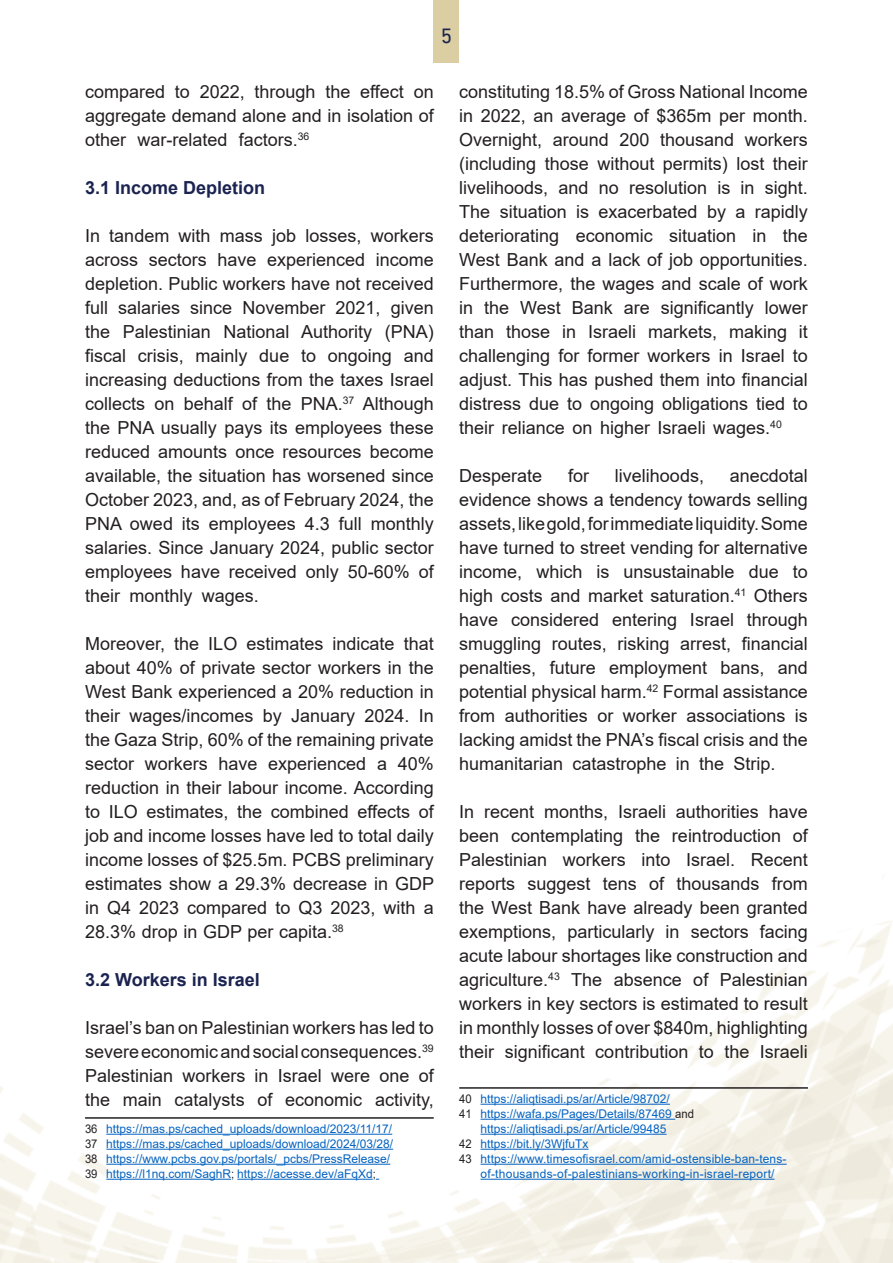
<style>
.page{position:relative;width:893px;height:1263px;background:#fff}
.page>*{position:absolute;margin:0;border:0;box-sizing:border-box;transform-origin:0 0}
.t1{font:21px "DIN Next LT Arabic";color:#1b2350}
.t2{font:18px/24px "Arial";color:#231f20;text-align:justify}
.t3{font:700 18px "Arial";color:#1b2350}
.footnote3_2024{font:12px/15px "Arial";color:#0563c1}
.s1{color:#231f20}
</style>
<div class="page">
<div style="left:434px;top:0;width:25px;height:63px;background:#dbcea3"></div>
<hr style="left:85px;top:1117px;width:349px;height:2px;background:#231f20">
<hr style="left:106px;top:1134px;width:286px;height:1px;background:#0563c1">
<hr style="left:106px;top:1149px;width:287px;height:1px;background:#0563c1">
<hr style="left:106px;top:1164px;width:284px;height:1px;background:#0563c1">
<hr style="left:106px;top:1179px;width:125px;height:1px;background:#0563c1">
<hr style="left:237px;top:1179px;width:136px;height:1px;background:#0563c1">
<hr style="left:459px;top:1087px;width:349px;height:2px;background:#231f20">
<hr style="left:480px;top:1104px;width:190px;height:1px;background:#0563c1">
<hr style="left:480px;top:1119px;width:195px;height:1px;background:#0563c1">
<hr style="left:480px;top:1134px;width:187px;height:1px;background:#0563c1">
<hr style="left:480px;top:1149px;width:109px;height:1px;background:#0563c1">
<hr style="left:480px;top:1164px;width:307px;height:1px;background:#0563c1">
<hr style="left:480px;top:1179px;width:294px;height:1px;background:#0563c1">
<p class="t1" style="left:441px;top:23px;width:13px">5</p>
<p class="t2" style="left:85px;top:80px;width:350px">compared to 2022, through the effect on aggregate demand alone and in isolation of other war-related factors.<sup>36</sup></p>
<p class="t3" style="left:85px;top:175px;width:182px">3.1 Income Depletion</p>
<p class="t2" style="left:85px;top:224px;width:350px">In tandem with mass job losses, workers across sectors have experienced income depletion. Public workers have not received full salaries since November 2021, given the Palestinian National Authority (PNA) fiscal crisis, mainly due to ongoing and increasing deductions from the taxes Israel collects on behalf of the PNA.<sup>37</sup> Although the PNA usually pays its employees these reduced amounts once resources become available, the situation has worsened since October 2023, and, as of February 2024, the PNA owed its employees 4.3 full monthly salaries. Since January 2024, public sector employees have received only 50-60% of their monthly wages.</p>
<p class="t2" style="left:85px;top:632px;width:350px">Moreover, the ILO estimates indicate that about 40% of private sector workers in the West Bank experienced a 20% reduction in their wages/incomes by January 2024. In the Gaza Strip, 60% of the remaining private sector workers have experienced a 40% reduction in their labour income. According to ILO estimates, the combined effects of job and income losses have led to total daily income losses of $25.5m. PCBS preliminary estimates show a 29.3% decrease in GDP in Q4 2023 compared to Q3 2023, with a 28.3% drop in GDP per capita.<sup>38</sup></p>
<p class="t3" style="left:85px;top:967px;width:176px">3.2 Workers in Israel</p>
<p class="t2" style="left:85px;top:1016px;width:350px">Israel’s ban on Palestinian workers has led to severe economic and social consequences.<sup>39<br></sup>Palestinian workers in Israel were one of the main catalysts of economic activity,</p>
<p class="footnote3_2024" style="left:85px;top:1121px;width:309px"><span class="s1">36</span> https://mas.ps/cached_uploads/download/2023/11/17/</p>
<p class="footnote3_2024" style="left:85px;top:1136px;width:310px"><span class="s1">37</span> https://mas.ps/cached_uploads/download/2024/03/28/</p>
<p class="footnote3_2024" style="left:85px;top:1151px;width:307px"><span class="s1">38</span> https://www.pcbs.gov.ps/portals/_pcbs/PressRelease/</p>
<p class="footnote3_2024" style="left:85px;top:1166px;width:292px"><span class="s1">39</span> https://l1nq.com/SaghR<span class="s1">;</span> https://acesse.dev/aFqXd<span class="s1">;</span></p>
<p class="t2" style="left:459px;top:80px;width:350px">constituting 18.5% of Gross National Income in 2022, an average of $365m per month.<br>Overnight, around 200 thousand workers (including those without permits) lost their livelihoods, and no resolution is in sight.<br>The situation is exacerbated by a rapidly deteriorating economic situation in the West Bank and a lack of job opportunities.<br>Furthermore, the wages and scale of work in the West Bank are significantly lower than those in Israeli markets, making it challenging for former workers in Israel to adjust. This has pushed them into financial distress due to ongoing obligations tied to their reliance on higher Israeli wages.<sup>40</sup></p>
<p class="t2" style="left:459px;top:464px;width:85px">Desperate</p>
<p class="t2" style="left:568px;top:464px;width:23px">for</p>
<p class="t2" style="left:615px;top:464px;width:91px">livelihoods,</p>
<p class="t2" style="left:459px;top:464px;width:350px;text-indent:271px">anecdotal evidence shows a tendency towards selling assets, like gold, for immediate liquidity. Some have turned to street vending for alternative income, which is unsustainable due to high costs and market saturation.<sup>41</sup> Others have considered entering Israel through smuggling routes, risking arrest, financial penalties, future employment bans, and potential physical harm.<sup>42</sup> Formal assistance from authorities or worker associations is lacking amidst the PNA’s fiscal crisis and the humanitarian catastrophe in the Strip.</p>
<p class="t2" style="left:459px;top:800px;width:350px">In recent months, Israeli authorities have been contemplating the reintroduction of Palestinian workers into Israel. Recent reports suggest tens of thousands from the West Bank have already been granted exemptions, particularly in sectors facing acute labour shortages like construction and agriculture.<sup>43</sup> The absence of Palestinian workers in key sectors is estimated to result in monthly losses of over $840m, highlighting their significant contribution to the Israeli</p>
<p class="footnote3_2024" style="left:459px;top:1091px;width:212px"><span class="s1">40</span> https://aliqtisadi.ps/ar/Article/98702/</p>
<p class="footnote3_2024" style="left:459px;top:1106px;width:236px"><span class="s1">41</span> https://wafa.ps/Pages/Details/87469 <span class="s1">and</span></p>
<p class="footnote3_2024" style="left:480px;top:1121px;width:188px">https://aliqtisadi.ps/ar/Article/99485</p>
<p class="footnote3_2024" style="left:459px;top:1136px;width:131px"><span class="s1">42</span> https://bit.ly/3WjfuTx</p>
<p class="footnote3_2024" style="left:480px;top:1151px;width:307px;text-indent:-21px"><span class="s1">43</span> https://www.timesofisrael.com/amid-ostensible-ban-tens&shy;of-thousands-of-palestinians-working-in-israel-report/</p>
</div>
